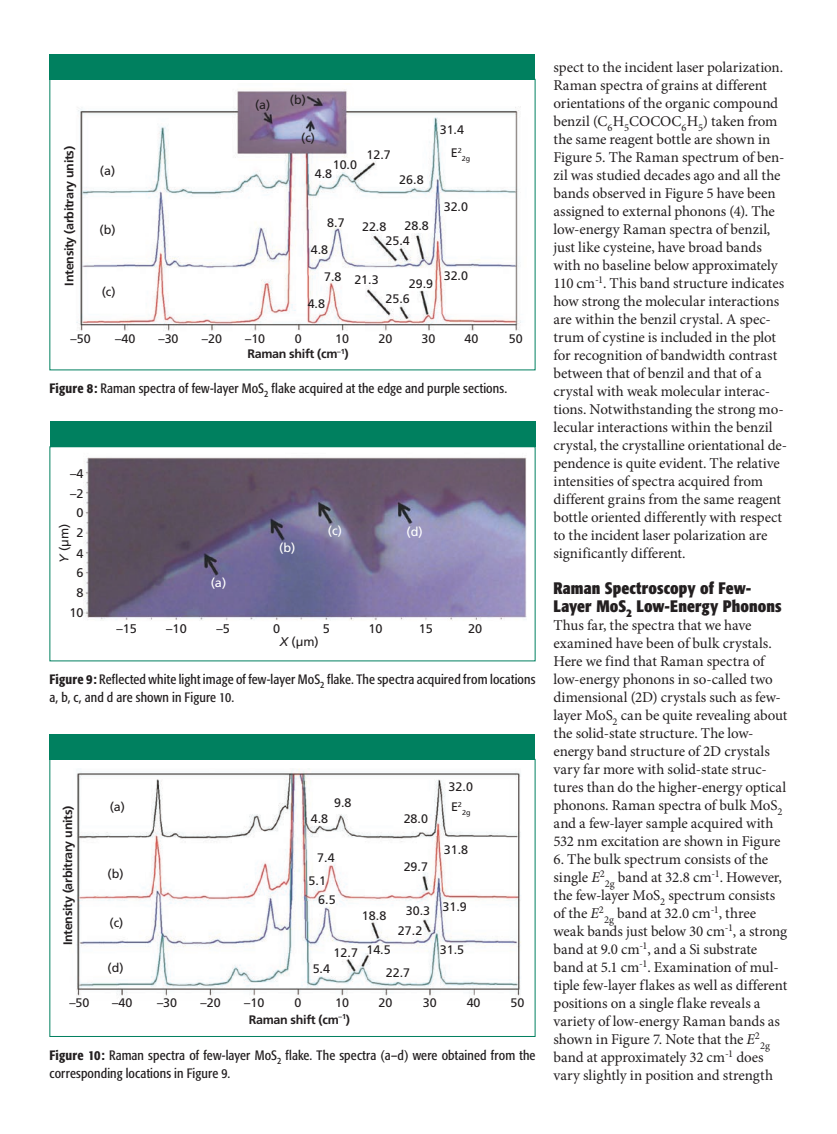
<style>
.page{position:relative;width:837px;height:1134px;background:#fff}
.page>*{position:absolute;margin:0;border:0;box-sizing:border-box;transform-origin:0 0}
.t1{font:700 condensed 16.5px/18px "Formata";letter-spacing:.005em;color:#231f20}
.t2{font:15px/18px "Minion Pro";letter-spacing:-.005em;color:#231f20}
.t3{font:condensed 13.5px/18px "Formata";letter-spacing:.01em;color:#231f20}
.t4{font:12.6px/20px "Frutiger LT Std";color:#231f20;text-align:center}
.t5{font:12.6px "Frutiger LT Std";color:#fff}
.t6{font:12.3px/23.4px "Frutiger LT Std";color:#231f20}
.t7{font:700 12.3px "Frutiger LT Std";letter-spacing:-.025em;color:#231f20}
.t8{font:10.5px "Minion Pro";color:#231f20}
.t9{font:7.2px "Frutiger LT Std";color:#231f20}
.s1{font-weight:500}
.s2{font-style:italic}
</style>
<div class="page">
<img style="left:76px;top:89px;width:445px;height:242px">
<div style="left:49px;top:54px;width:486px;height:26px;background:#00805f"></div>
<img style="left:83px;top:457px;width:444px;height:164px">
<div style="left:50px;top:422px;width:486px;height:25px;background:#00805f"></div>
<img style="left:76px;top:769px;width:445px;height:230px">
<div style="left:49px;top:734px;width:486px;height:26px;background:#00805f"></div>
<p class="t7" style="left:62px;top:286px;width:141px;rotate:-90deg">Intensity (arbitrary units)</p>
<p class="t6" style="left:100px;top:159px;width:17px">(a)</p>
<p class="t6" style="left:100px;top:218px;width:17px">(b)</p>
<p class="t6" style="left:102px;top:280px;width:15px">(c)</p>
<p class="t6" style="left:255px;top:90px;width:52px">(a) (b)</p>
<p class="t6" style="left:301px;top:127px;width:15px">(c)</p>
<p class="t6" style="left:333px;top:153px;width:26px">10.0</p>
<p class="t6" style="left:315px;top:162px;width:19px">4.8</p>
<p class="t6" style="left:367px;top:143px;width:26px">12.7</p>
<p class="t6" style="left:399px;top:169px;width:26px">26.8</p>
<p class="t6" style="left:311px;top:209px;width:35px;line-height:27px;text-indent:16px">8.7<br>4.8</p>
<p class="t6" style="left:362px;top:215px;width:26px">22.8</p>
<p class="t6" style="left:405px;top:214px;width:26px">28.8</p>
<p class="t6" style="left:386px;top:229px;width:26px">25.4</p>
<p class="t6" style="left:440px;top:118px;width:26px;text-align:right">31.4<br>E<sup>2</sup></p>
<p class="t9" style="left:462px;top:154px;width:10px">2g</p>
<p class="t6" style="left:444px;top:195px;width:26px">32.0</p>
<p class="t6" style="left:324px;top:265px;width:19px">7.8</p>
<p class="t6" style="left:308px;top:292px;width:19px">4.8</p>
<p class="t6" style="left:354px;top:268px;width:26px">21.3</p>
<p class="t6" style="left:409px;top:272px;width:26px">29.9</p>
<p class="t6" style="left:386px;top:287px;width:26px">25.6</p>
<p class="t6" style="left:444px;top:264px;width:26px">32.0</p>
<p class="t6" style="left:71px;top:327px;width:22px">–50</p>
<p class="t6" style="left:115px;top:327px;width:22px">–40</p>
<p class="t6" style="left:158px;top:327px;width:22px">–30</p>
<p class="t6" style="left:202px;top:327px;width:22px">–20</p>
<p class="t6" style="left:295px;top:327px;width:8px">0</p>
<p class="t6" style="left:245px;top:327px;width:22px">–10</p>
<p class="t6" style="left:335px;top:327px;width:15px">10</p>
<p class="t6" style="left:379px;top:327px;width:15px">20</p>
<p class="t6" style="left:422px;top:327px;width:15px">30</p>
<p class="t6" style="left:465px;top:327px;width:15px">40</p>
<p class="t6" style="left:509px;top:327px;width:15px">50</p>
<p class="t7" style="left:247px;top:347px;width:103px">Raman shift (cm<sup>–1</sup>)</p>
<p class="t3" style="left:50px;top:379px;width:459px"><span class="s1">Figure 8:</span> Raman spectra of few-layer MoS<sub>2</sub> flake acquired at the edge and purple sections.</p>
<p class="t4" style="left:70px;top:464px;width:15px">–4 –2<br>0<br>2<br>4</p>
<p class="t4" style="left:54px;top:563px;width:41px;rotate:-90deg"><span class="s2">Y</span> (µm)</p>
<p class="t4" style="left:69px;top:563px;width:16px">6<br>8<br>10</p>
<p class="t5" style="left:211px;top:575px;width:17px">(a)</p>
<p class="t5" style="left:279px;top:541px;width:18px">(b)</p>
<p class="t5" style="left:328px;top:523px;width:16px">(c)</p>
<p class="t5" style="left:407px;top:524px;width:18px">(d)</p>
<p class="t4" style="left:116px;top:619px;width:22px">–15</p>
<p class="t4" style="left:166px;top:619px;width:22px">–10</p>
<p class="t4" style="left:216px;top:619px;width:15px">–5</p>
<p class="t4" style="left:273px;top:619px;width:9px">0</p>
<p class="t4" style="left:323px;top:619px;width:9px">5</p>
<p class="t4" style="left:368px;top:619px;width:16px">10</p>
<p class="t4" style="left:419px;top:619px;width:16px">15</p>
<p class="t4" style="left:468px;top:619px;width:16px">20</p>
<p class="t4" style="left:280px;top:631px;width:41px"><span class="s2">X</span> (µm)</p>
<p class="t3" style="left:50px;top:670px;width:488px"><span class="s1">Figure 9:</span> Reflected white light image of few-layer MoS<sub>2</sub> flake. The spectra acquired from locations a, b, c, and d are shown in Figure 10.</p>
<p class="t7" style="left:61px;top:945px;width:141px;rotate:-90deg">Intensity (arbitrary units)</p>
<p class="t6" style="left:449px;top:775px;width:26px">32.0</p>
<p class="t6" style="left:110px;top:795px;width:17px">(a)</p>
<p class="t6" style="left:334px;top:791px;width:19px">9.8</p>
<p class="t6" style="left:451px;top:795px;width:13px">E<sup>2</sup></p>
<p class="t9" style="left:462px;top:808px;width:10px">2g</p>
<p class="t6" style="left:311px;top:807px;width:19px">4.8</p>
<p class="t6" style="left:404px;top:807px;width:26px">28.0</p>
<p class="t6" style="left:404px;top:855px;width:26px">29.7</p>
<p class="t6" style="left:444px;top:838px;width:26px">31.8</p>
<p class="t6" style="left:317px;top:846px;width:19px">7.4</p>
<p class="t6" style="left:318px;top:888px;width:19px">6.5</p>
<p class="t6" style="left:108px;top:862px;width:17px">(b)</p>
<p class="t6" style="left:110px;top:911px;width:15px">(c)</p>
<p class="t6" style="left:108px;top:956px;width:17px">(d)</p>
<p class="t6" style="left:309px;top:869px;width:19px">5.1</p>
<p class="t6" style="left:362px;top:904px;width:26px">18.8</p>
<p class="t6" style="left:398px;top:898px;width:70px;line-height:22px;text-indent:8px">30.3 31.9<br>27.2</p>
<p class="t6" style="left:440px;top:938px;width:26px">31.5</p>
<p class="t6" style="left:386px;top:961px;width:26px">22.7</p>
<p class="t6" style="left:334px;top:939px;width:59px">12.7 14.5</p>
<p class="t6" style="left:313px;top:957px;width:19px">5.4</p>
<p class="t6" style="left:69px;top:991px;width:22px">–50</p>
<p class="t6" style="left:112px;top:991px;width:22px">–40</p>
<p class="t6" style="left:157px;top:991px;width:22px">–30</p>
<p class="t6" style="left:201px;top:991px;width:22px">–20</p>
<p class="t6" style="left:295px;top:991px;width:8px">0</p>
<p class="t6" style="left:244px;top:991px;width:22px">–10</p>
<p class="t6" style="left:335px;top:991px;width:15px">10</p>
<p class="t6" style="left:379px;top:991px;width:15px">20</p>
<p class="t6" style="left:423px;top:991px;width:15px">30</p>
<p class="t6" style="left:467px;top:991px;width:15px">40</p>
<p class="t6" style="left:511px;top:991px;width:15px">50</p>
<p class="t7" style="left:249px;top:1012px;width:103px">Raman shift (cm<sup>–1</sup>)</p>
<p class="t3" style="left:50px;top:1046px;width:488px"><span class="s1">Figure 10:</span> Raman spectra of few-layer MoS<sub>2</sub> flake. The spectra (a–d) were obtained from the corresponding locations in Figure 9.</p>
<p class="t2" style="left:554px;top:58px;width:235px">spect to the incident laser polarization.<br>Raman spectra of grains at different orientations of the organic compound benzil (C<sub>6</sub>H<sub>5</sub>COCOC<sub>6</sub>H<sub>5</sub>) taken from the same reagent bottle are shown in Figure 5. The Raman spectrum of ben&shy;zil was studied decades ago and all the bands observed in Figure 5 have been assigned to external phonons (4). The low-energy Raman spectra of benzil, just like cysteine, have broad bands with no baseline below approximately 110 cm<sup>-1</sup>. This band structure indicates how strong the molecular interactions are within the benzil crystal. A spec&shy;trum of cystine is included in the plot for recognition of bandwidth contrast between that of benzil and that of a crystal with weak molecular interac&shy;tions. Notwithstanding the strong mo&shy;lecular interactions within the benzil crystal, the crystalline orientational de&shy;pendence is quite evident. The relative intensities of spectra acquired from different grains from the same reagent bottle oriented differently with respect to the incident laser polarization are significantly different.</p>
<p class="t1" style="left:554px;top:579px;width:230px">Raman Spectroscopy of Few-<br>Layer MoS<sub>2</sub> Low-Energy Phonons</p>
<p class="t2" style="left:554px;top:616px;width:236px">Thus far, the spectra that we have examined have been of bulk crystals.<br>Here we find that Raman spectra of low-energy phonons in so-called two dimensional (2D) crystals such as few&shy;layer MoS<sub>2</sub> can be quite revealing about the solid-state structure. The low&shy;energy band structure of 2D crystals vary far more with solid-state struc&shy;tures than do the higher-energy optical phonons. Raman spectra of bulk MoS<sub>2 </sub>and a few-layer sample acquired with 532 nm excitation are shown in Figure</p>
<p class="t2" style="left:554px;top:850px;width:235px">6. The bulk spectrum consists of the single <span class="s2">E</span><sup>2</sup><sub>2g</sub> band at 32.8 cm<sup>-1</sup>. However, the few-layer MoS<sub>2</sub> spectrum consists of the <span class="s2">E</span><sup>2</sup><sub>2g</sub> band at 32.0 cm<sup>-1</sup>, three weak bands just below 30 cm<sup>-1</sup>, a strong band at 9.0 cm<sup>-1</sup>, and a Si substrate band at 5.1 cm<sup>-1</sup>. Examination of mul&shy;tiple few-layer flakes as well as different positions on a single flake reveals a variety of low-energy Raman bands as shown in Figure 7. Note that the <span class="s2">E</span><sup>2</sup></p>
<p class="t8" style="left:760px;top:1039px;width:11px">2g</p>
<p class="t2" style="left:554px;top:1048px;width:221px">band at approximately 32 cm<sup>-1</sup> does vary slightly in position and strength</p>
</div>
